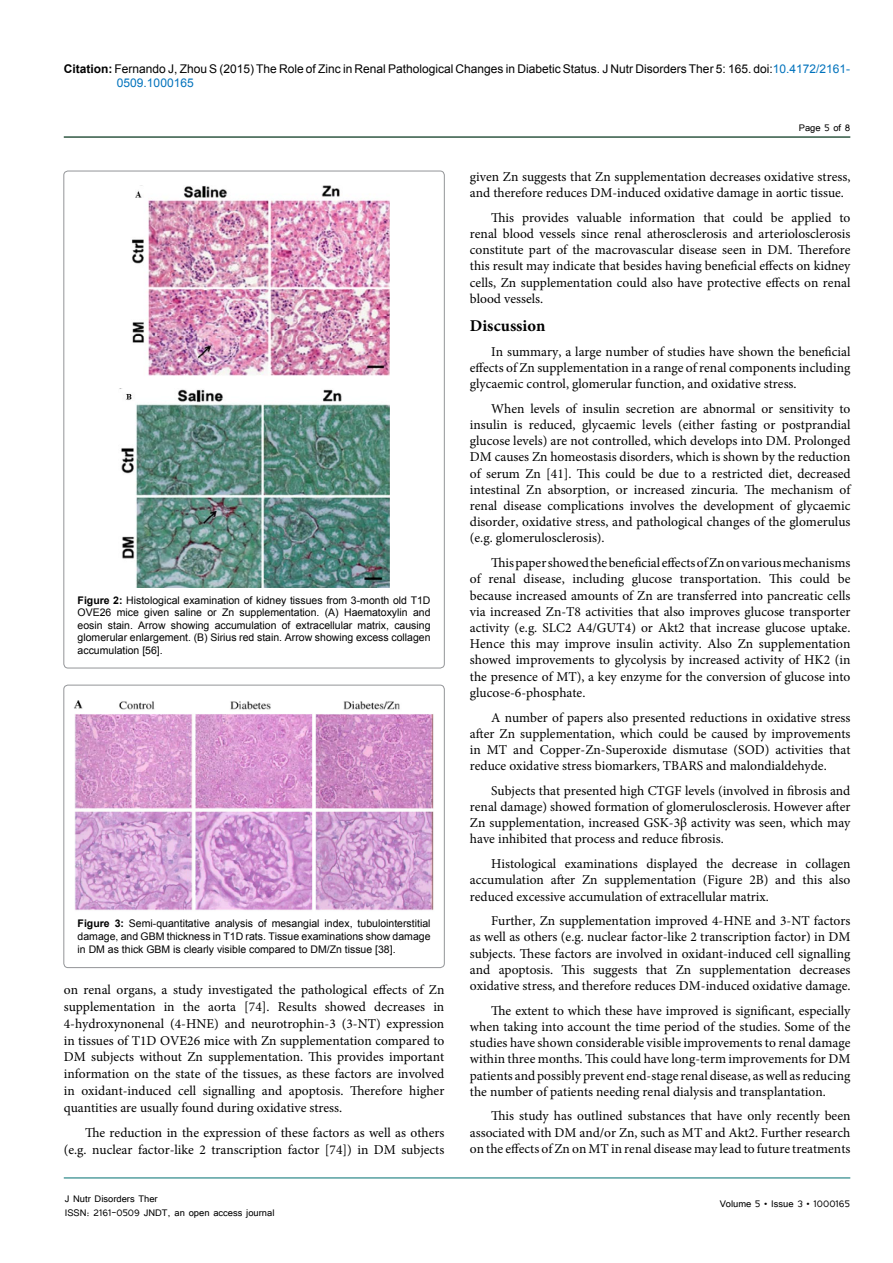
<style>
.page{position:relative;width:893px;height:1263px;background:#fff}
.page>*{position:absolute;margin:0;border:0;box-sizing:border-box;transform-origin:0 0}
.t1{font:700 16.5px "Minion Pro";color:#000}
.t2{font:13.5px/16.2px "Minion Pro";color:#000;text-align:justify}
.t3{font:12px/14.4px "Arial";color:#000}
.t4{font:12px/14.4px "Tunga";color:#000}
.t5{font:10.5px/12.6px "Arial";color:#000;text-align:justify}
.s1{font-weight:700}
.s2{color:#0072bc}
</style>
<div class="page">
<hr style="left:64px;top:1178px;width:786px;height:1px;background:#007071">
<hr style="left:64px;top:136px;width:786px;height:2px;background:#305843">
<img style="left:131px;top:185px;width:259px;height:191px">
<img style="left:121px;top:389px;width:269px;height:198px">
<div style="left:64px;top:685px;width:380px;height:283px;border:1px solid #939598;border-radius:4px"></div>
<img style="left:74px;top:700px;width:360px;height:210px">
<p class="t3" style="left:117px;top:61px;width:735px;text-indent:-53px"><span class="s1">Citation:</span> Fernando J, Zhou S (2015) The Role of Zinc in Renal Pathological Changes in Diabetic Status. J Nutr Disorders Ther 5: 165. doi:<span class="s2">10.4172/2161-<br>0509.1000165</span></p>
<p class="t4" style="left:799px;top:119px;width:53px">Page 5 of 8</p>
<p class="t5" style="left:78px;top:594px;width:354px"><span class="s1">Figure 2:</span> Histological examination of kidney tissues from 3-month old T1D OVE26 mice given saline or Zn supplementation. (A) Haematoxylin and eosin stain. Arrow showing accumulation of extracellular matrix, causing glomerular enlargement. (B) Sirius red stain. Arrow showing excess collagen accumulation [56].</p>
<p class="t5" style="left:78px;top:917px;width:354px"><span class="s1">Figure 3:</span> Semi-quantitative analysis of mesangial index, tubulointerstitial damage, and GBM thickness in T1D rats. Tissue examinations show damage in DM as thick GBM is clearly visible compared to DM/Zn tissue [38].</p>
<p class="t2" style="left:64px;top:982px;width:382px;line-height:16.8px">on renal organs, a study investigated the pathological effects of Zn supplementation in the aorta [74]. Results showed decreases in 4-hydroxynonenal (4-HNE) and neurotrophin-3 (3-NT) expression in tissues of T1D OVE26 mice with Zn supplementation compared to DM subjects without Zn supplementation. This provides important information on the state of the tissues, as these factors are involved in oxidant-induced cell signalling and apoptosis. Therefore higher quantities are usually found during oxidative stress.</p>
<p class="t2" style="left:64px;top:1124px;width:382px;line-height:16.8px;text-align:right">The reduction in the expression of these factors as well as others (e.g. nuclear factor-like 2 transcription factor [74]) in DM subjects</p>
<p class="t4" style="left:65px;top:1190px;width:211px">J Nutr Disorders Ther<br>ISSN: 2161-0509 JNDT, an open access journal</p>
<p class="t2" style="left:470px;top:168px;width:382px">given Zn suggests that Zn supplementation decreases oxidative stress, and therefore reduces DM-induced oxidative damage in aortic tissue.</p>
<p class="t2" style="left:470px;top:209px;width:382px;text-indent:21px">This provides valuable information that could be applied to renal blood vessels since renal atherosclerosis and arteriolosclerosis constitute part of the macrovascular disease seen in DM. Therefore this result may indicate that besides having beneficial effects on kidney cells, Zn supplementation could also have protective effects on renal blood vessels.</p>
<p class="t1" style="left:470px;top:314px;width:77px">Discussion</p>
<p class="t2" style="left:470px;top:343px;width:382px;text-indent:21px">In summary, a large number of studies have shown the beneficial effects of Zn supplementation in a range of renal components including glycaemic control, glomerular function, and oxidative stress.</p>
<p class="t2" style="left:470px;top:400px;width:382px;text-indent:21px">When levels of insulin secretion are abnormal or sensitivity to insulin is reduced, glycaemic levels (either fasting or postprandial glucose levels) are not controlled, which develops into DM. Prolonged DM causes Zn homeostasis disorders, which is shown by the reduction of serum Zn [41]. This could be due to a restricted diet, decreased intestinal Zn absorption, or increased zincuria. The mechanism of renal disease complications involves the development of glycaemic disorder, oxidative stress, and pathological changes of the glomerulus (e.g. glomerulosclerosis).</p>
<p class="t2" style="left:470px;top:555px;width:382px;text-indent:21px">This paper showed the beneficial effects of Zn on various mechanisms of renal disease, including glucose transportation. This could be because increased amounts of Zn are transferred into pancreatic cells via increased Zn-T8 activities that also improves glucose transporter activity (e.g. SLC2 A4/GUT4) or Akt2 that increase glucose uptake.<br>Hence this may improve insulin activity. Also Zn supplementation showed improvements to glycolysis by increased activity of HK2 (in the presence of MT), a key enzyme for the conversion of glucose into glucose-6-phosphate.</p>
<p class="t2" style="left:470px;top:709px;width:382px;text-indent:21px">A number of papers also presented reductions in oxidative stress after Zn supplementation, which could be caused by improvements in MT and Copper-Zn-Superoxide dismutase (SOD) activities that reduce oxidative stress biomarkers, TBARS and malondialdehyde.</p>
<p class="t2" style="left:470px;top:782px;width:382px;text-indent:21px">Subjects that presented high CTGF levels (involved in fibrosis and renal damage) showed formation of glomerulosclerosis. However after Zn supplementation, increased GSK-3β activity was seen, which may have inhibited that process and reduce fibrosis.</p>
<p class="t2" style="left:470px;top:856px;width:382px;text-indent:21px">Histological examinations displayed the decrease in collagen accumulation after Zn supplementation (Figure 2B) and this also reduced excessive accumulation of extracellular matrix.</p>
<p class="t2" style="left:470px;top:913px;width:382px;text-indent:21px">Further, Zn supplementation improved 4-HNE and 3-NT factors as well as others (e.g. nuclear factor-like 2 transcription factor) in DM subjects. These factors are involved in oxidant-induced cell signalling and apoptosis. This suggests that Zn supplementation decreases oxidative stress, and therefore reduces DM-induced oxidative damage.</p>
<p class="t2" style="left:470px;top:1002px;width:382px;text-indent:21px">The extent to which these have improved is significant, especially when taking into account the time period of the studies. Some of the studies have shown considerable visible improvements to renal damage within three months. This could have long-term improvements for DM patients and possibly prevent end-stage renal disease, as well as reducing the number of patients needing renal dialysis and transplantation.</p>
<p class="t2" style="left:470px;top:1108px;width:382px;text-indent:21px">This study has outlined substances that have only recently been associated with DM and/or Zn, such as MT and Akt2. Further research on the effects of Zn on MT in renal disease may lead to future treatments</p>
<p class="t4" style="left:720px;top:1196px;width:132px">Volume 5 • Issue 3 • 1000165</p>
</div>
